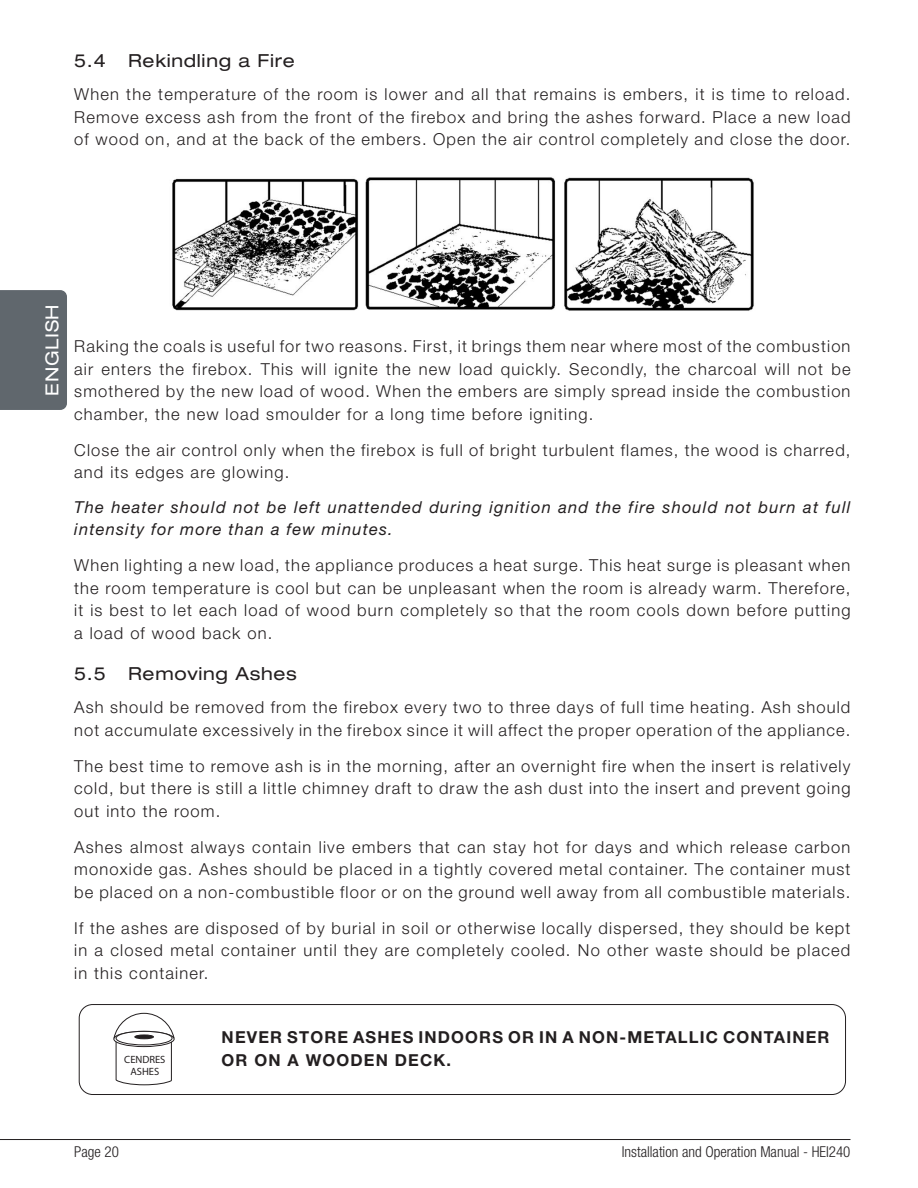
<style>
.page{position:relative;width:918px;height:1188px;background:#fff}
.page>*{position:absolute;margin:0;border:0;box-sizing:border-box;transform-origin:0 0}
.t1{font:expanded 18px "Helvetica Neue LT Std";letter-spacing:.04em;color:#231f20}
.t2{font:expanded 18px "Helvetica Neue LT Std";letter-spacing:.04em;color:#fff}
.t3{font:300 16.5px/22.5px "Helvetica Neue LT Std";letter-spacing:.07em;color:#231f20;text-align:justify}
.t4{font:italic 16.5px/22.5px "Helvetica Neue LT Std";letter-spacing:.07em;color:#231f20}
.t5{font:700 16.5px/22.5px "Helvetica Neue LT Std";letter-spacing:.07em;color:#231f20}
.t6{font:300 condensed 15px "Helvetica Neue LT Std";color:#231f20}
.t7{font:10.5px/12.6px "Myriad Pro";color:#231f20;text-align:center}
</style>
<div class="page">
<hr style="left:0;top:1139px;width:850px;height:1px;background:#231f20">
<div style="left:0;top:290px;width:67px;height:120px;background:#60676d"></div>
<img style="left:172px;top:177px;width:582px;height:134px">
<svg style="left:115px;top:1079px;width:57px;height:6px"></svg>
<hr style="left:116px;top:1042px;width:1px;height:38px;background:#231f20">
<hr style="left:171px;top:1042px;width:1px;height:39px;background:#231f20">
<svg style="left:113px;top:1013px;width:62px;height:34px"></svg>
<div style="left:79px;top:1004px;width:767px;height:91px;border:1px solid #231f20;border-radius:14px"></div>
<p class="t1" style="left:74px;top:50px;width:33px">5.4</p>
<p class="t1" style="left:128px;top:50px;width:168px">Rekindling a Fire</p>
<p class="t3" style="left:74px;top:83px;width:778px">When the temperature of the room is lower and all that remains is embers, it is time to reload.<br>Remove excess ash from the front of the firebox and bring the ashes forward. Place a new load of wood on, and at the back of the embers. Open the air control completely and close the door.</p>
<p class="t2" style="left:41px;top:396px;width:93px;rotate:-90deg">ENGLISH</p>
<p class="t3" style="left:74px;top:335px;width:778px">Raking the coals is useful for two reasons. First, it brings them near where most of the combustion air enters the firebox. This will ignite the new load quickly. Secondly, the charcoal will not be smothered by the new load of wood. When the embers are simply spread inside the combustion chamber, the new load smoulder for a long time before igniting.</p>
<p class="t3" style="left:74px;top:438px;width:778px">Close the air control only when the firebox is full of bright turbulent flames, the wood is charred, and its edges are glowing.</p>
<p class="t4" style="left:74px;top:495px;width:778px">The heater should not be left unattended during ignition and the fire should not burn at full intensity for more than a few minutes.</p>
<p class="t3" style="left:74px;top:554px;width:778px">When lighting a new load, the appliance produces a heat surge. This heat surge is pleasant when the room temperature is cool but can be unpleasant when the room is already warm. Therefore, it is best to let each load of wood burn completely so that the room cools down before putting a load of wood back on.</p>
<p class="t1" style="left:74px;top:663px;width:33px">5.5</p>
<p class="t1" style="left:128px;top:663px;width:170px">Removing Ashes</p>
<p class="t3" style="left:74px;top:696px;width:778px">Ash should be removed from the firebox every two to three days of full time heating. Ash should not accumulate excessively in the firebox since it will affect the proper operation of the appliance.</p>
<p class="t3" style="left:74px;top:754px;width:778px">The best time to remove ash is in the morning, after an overnight fire when the insert is relatively cold, but there is still a little chimney draft to draw the ash dust into the insert and prevent going out into the room.</p>
<p class="t3" style="left:74px;top:835px;width:778px">Ashes almost always contain live embers that can stay hot for days and which release carbon monoxide gas. Ashes should be placed in a tightly covered metal container. The container must be placed on a non-combustible floor or on the ground well away from all combustible materials.</p>
<p class="t3" style="left:74px;top:916px;width:778px">If the ashes are disposed of by burial in soil or otherwise locally dispersed, they should be kept in a closed metal container until they are completely cooled. No other waste should be placed in this container.</p>
<p class="t7" style="left:124px;top:1053px;width:43px">CENDRES<br>ASHES</p>
<p class="t5" style="left:222px;top:1026px;width:609px">NEVER STORE ASHES INDOORS OR IN A NON-METALLIC CONTAINER<br>OR ON A WOODEN DECK.</p>
<p class="t6" style="left:74px;top:1143px;width:46px">Page 20</p>
<p class="t6" style="left:622px;top:1143px;width:230px">Installation and Operation Manual - HEI240</p>
</div>
